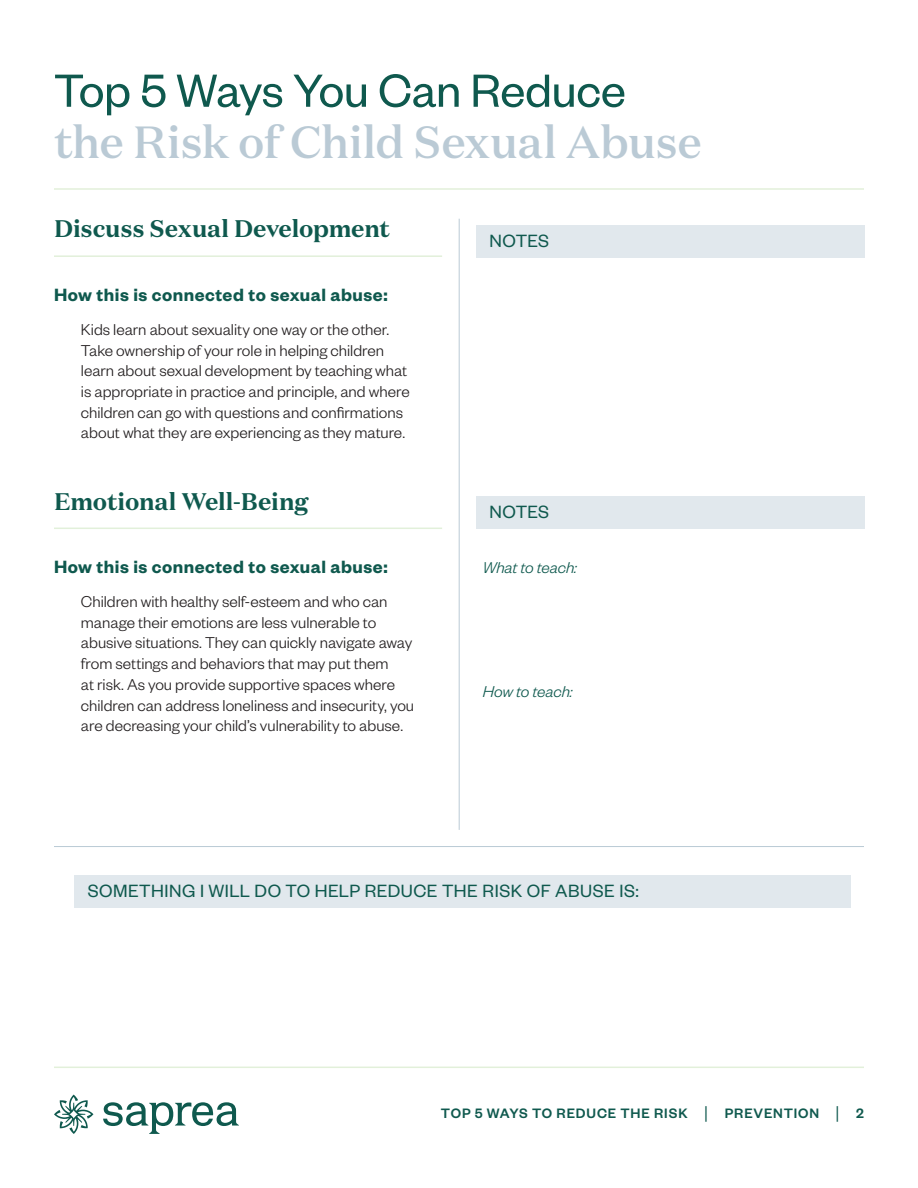
<style>
.page{position:relative;width:918px;height:1188px;background:#fff}
.page>*{position:absolute;margin:0;border:0;box-sizing:border-box;transform-origin:0 0}
.t1{font:51px "Founders Grotesk";letter-spacing:-.01em;color:#0f594e}
.t2{font:500 45px "Domaine Text";letter-spacing:-.015em;color:#bacad5}
.t3{font:700 24px "Domaine Text";letter-spacing:-.01em;color:#0f594e}
.t4{font:600 19.5px "Founders Grotesk";letter-spacing:.025em;color:#0f594e}
.t5{font:19.5px "Founders Grotesk";letter-spacing:.025em;color:#0f594e}
.t6{font:300 17.25px/20.7px "Founders Grotesk";color:#231f20}
.t7{font:italic 300 17.25px "Founders Grotesk";letter-spacing:-.01em;color:#0f594e}
.t8{font:500 15px "Founders Grotesk";letter-spacing:.06em;color:#0f594e}
.s1{font-weight:300;font-size:21px}
</style>
<div class="page">
<hr style="left:54px;top:1067px;width:810px;height:1px;background:#e2f0da">
<svg style="left:103px;top:1102px;width:136px;height:32px"></svg>
<svg style="left:54px;top:1095px;width:39px;height:39px"></svg>
<hr style="left:54px;top:255px;width:388px;height:2px;background:#e2f0da">
<hr style="left:54px;top:528px;width:388px;height:1px;background:#e2f0da">
<hr style="left:54px;top:188px;width:810px;height:2px;background:#e2f0da">
<div style="left:74px;top:875px;width:777px;height:33px;background:#e1e8ed"></div>
<hr style="left:459px;top:219px;width:1px;height:611px;background:#bacad5">
<hr style="left:54px;top:846px;width:810px;height:1px;background:#bacad5">
<div style="left:476px;top:225px;width:389px;height:33px;background:#e1e8ed"></div>
<div style="left:476px;top:496px;width:389px;height:33px;background:#e1e8ed"></div>
<h1 class="t1" style="left:54px;top:74px;width:573px">Top 5 Ways You Can Reduce</h1>
<h2 class="t2" style="left:54px;top:116px;width:650px">the Risk of Child Sexual Abuse</h2>
<h3 class="t3" style="left:54px;top:219px;width:338px">Discuss Sexual Development</h3>
<p class="t4" style="left:54px;top:283px;width:335px">How this is connected to sexual abuse:</p>
<p class="t6" style="left:81px;top:320px;width:330px">Kids learn about sexuality one way or the other.<br>Take ownership of your role in helping children learn about sexual development by teaching what is appropriate in practice and principle, and where children can go with questions and confirmations about what they are experiencing as they mature.</p>
<h3 class="t3" style="left:54px;top:492px;width:256px">Emotional Well-Being</h3>
<p class="t4" style="left:54px;top:555px;width:335px">How this is connected to sexual abuse:</p>
<p class="t6" style="left:81px;top:593px;width:335px">Children with healthy self-esteem and who can manage their emotions are less vulnerable to abusive situations. They can quickly navigate away from settings and behaviors that may put them<br>at risk. As you provide supportive spaces where children can address loneliness and insecurity, you are decreasing your child’s vulnerability to abuse.</p>
<p class="t5" style="left:490px;top:235px;width:61px">NOTES</p>
<p class="t5" style="left:490px;top:505px;width:61px">NOTES</p>
<p class="t7" style="left:483px;top:562px;width:96px">What to teach:</p>
<p class="t7" style="left:483px;top:686px;width:91px">How to teach:</p>
<p class="t5" style="left:88px;top:884px;width:553px">SOMETHING I WILL DO TO HELP REDUCE THE RISK OF ABUSE IS:</p>
<p class="t8" style="left:441px;top:1104px;width:425px">TOP 5 WAYS TO REDUCE THE RISK <span class="s1">|</span> PREVENTION <span class="s1">|</span> 2</p>
</div>
